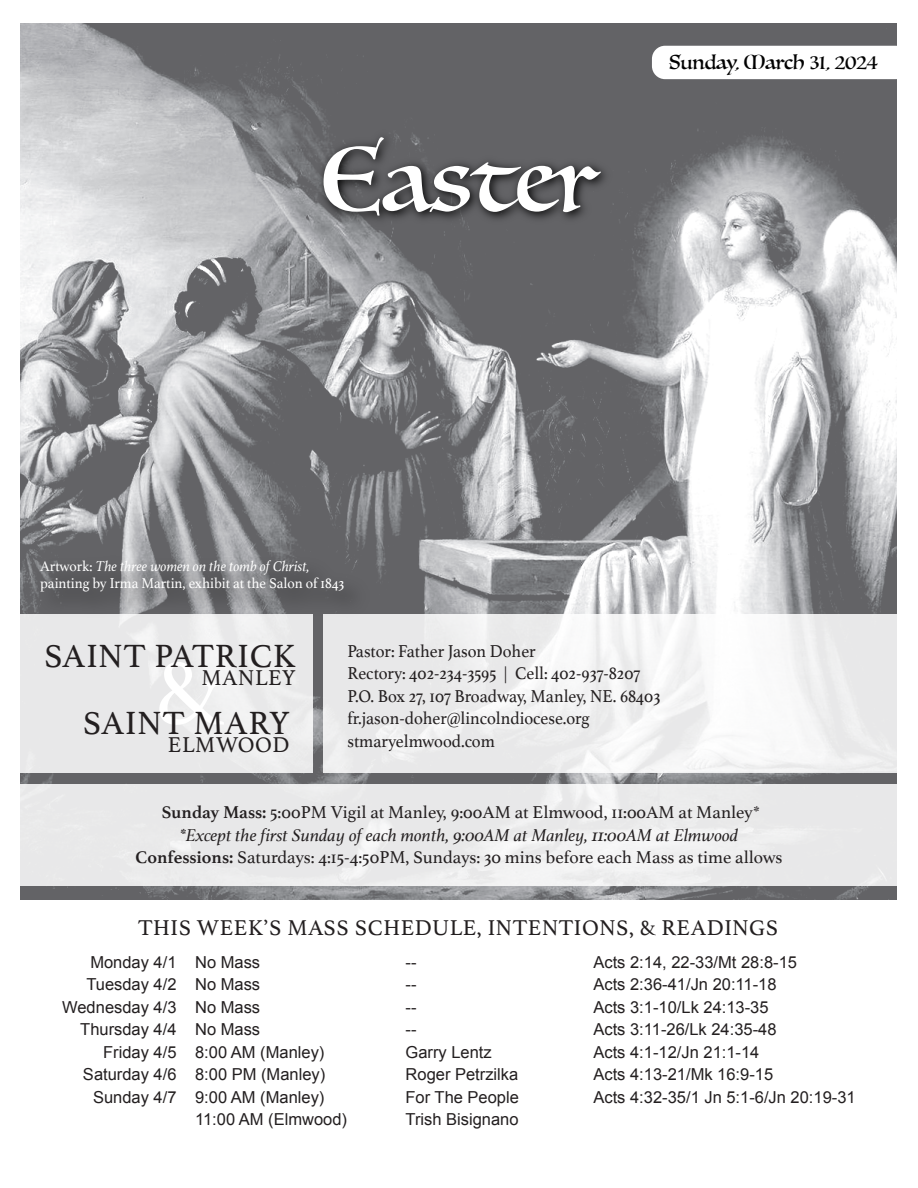
<style>
.page{position:relative;width:918px;height:1188px;background:#fff}
.page>*{position:absolute;margin:0;border:0;box-sizing:border-box;transform-origin:0 0}
.t1{font:97.5px "Athelas";color:#fff}
.t2{font:90px "Luminari";color:#fff}
.t3{font:33.75px "Athelas";letter-spacing:.025em;color:#231f20}
.t4{font:22.5px "Athelas";letter-spacing:.025em;color:#231f20}
.t5{font:19.5px "Luminari";color:#000}
.t6{font:18px/22.5px "Athelas";color:#231f20;text-align:center}
.t7{font:18px/22.5px "Athelas";color:#231f20;scale:.95 1}
.t8{font:16.5px/22.5px "Arial";color:#231f20}
.t9{font:15px/16.5px "Athelas";color:#fff;scale:.95 1}
.s1{font-style:italic}
.s2{font-weight:700}
</style>
<div class="page">
<img style="left:21px;top:23px;width:875px;height:876px">
<img style="left:161px;top:124px;width:602px;height:201px">
<div style="left:652px;top:46px;width:256px;height:33px;background:#fff;border-radius:13px"></div>
<div style="left:12px;top:614px;width:301px;height:158px;background:#e8e8e9"></div>
<div style="left:324px;top:614px;width:577px;height:158px;background:linear-gradient(to right,#ebebec,#f4f4f5)"></div>
<svg style="left:20px;top:785px;width:877px;height:101px;fill:#e8e8e9"></svg>
<img style="left:28px;top:547px;width:349px;height:80px">
<h2 class="t2" style="left:322px;top:103px;width:276px">Easter</h2>
<p class="t5" style="left:669px;top:46px;width:210px">Sunday, March 31, 2024</p>
<p class="t9" style="left:40px;top:558px;width:322px">Artwork: <span class="s1">The three women on the tomb of Christ, </span>painting by Irma Martin, exhibit at the Salon of 1843</p>
<h3 class="t3" style="left:44px;top:629px;width:253px">SAINT PATRICK</h3>
<h3 class="t4" style="left:201px;top:660px;width:96px">MANLEY</h3>
<h3 class="t3" style="left:83px;top:696px;width:208px">SAINT MARY</h3>
<h3 class="t4" style="left:168px;top:727px;width:123px">ELMWOOD</h3>
<h1 class="t1" style="left:155px;top:614px;width:70px">&amp;</h1>
<p class="t7" style="left:347px;top:639px;width:331px">Pastor: Father Jason Doher<br>Rectory: 402-234-3595 | Cell: 402-937-8207<br>P.O. Box 27, 107 Broadway, Manley, NE. 68403 fr.jason-doher@lincolndiocese.org</p>
<p class="t7" style="left:347px;top:729px;width:157px">stmaryelmwood.com</p>
<p class="t6" style="left:136px;top:800px;width:648px"><span class="s2">Sunday Mass:</span> 5:00PM Vigil at Manley, 9:00AM at Elmwood, 11:00AM at Manley* <span class="s1">*Except the first Sunday of each month, 9:00AM at Manley, 11:00AM at Elmwood<br></span><span class="s2">Confessions:</span> Saturdays: 4:15-4:50PM, Sundays: 30 mins before each Mass as time allows</p>
<h3 class="t4" style="left:138px;top:909px;width:642px">THIS WEEK’S MASS SCHEDULE, INTENTIONS, &amp; READINGS</h3>
<p class="t8" style="left:62px;top:951px;width:116px;text-align:right">Monday 4/1<br>Tuesday 4/2<br>Wednesday 4/3<br>Thursday 4/4<br>Friday 4/5<br>Saturday 4/6<br>Sunday 4/7</p>
<p class="t8" style="left:195px;top:951px;width:153px">No Mass<br>No Mass<br>No Mass<br>No Mass<br>8:00 AM (Manley)<br>8:00 PM (Manley)<br>9:00 AM (Manley)<br>11:00 AM (Elmwood)</p>
<p class="t8" style="left:406px;top:951px;width:115px">--<br>--<br>--<br>--<br>Garry Lentz<br>Roger Petrzilka<br>For The People<br>Trish Bisignano</p>
<p class="t8" style="left:593px;top:951px;width:264px">Acts 2:14, 22-33/Mt 28:8-15<br>Acts 2:36-41/Jn 20:11-18<br>Acts 3:1-10/Lk 24:13-35<br>Acts 3:11-26/Lk 24:35-48<br>Acts 4:1-12/Jn 21:1-14<br>Acts 4:13-21/Mk 16:9-15<br>Acts 4:32-35/1 Jn 5:1-6/Jn 20:19-31</p>
</div>
